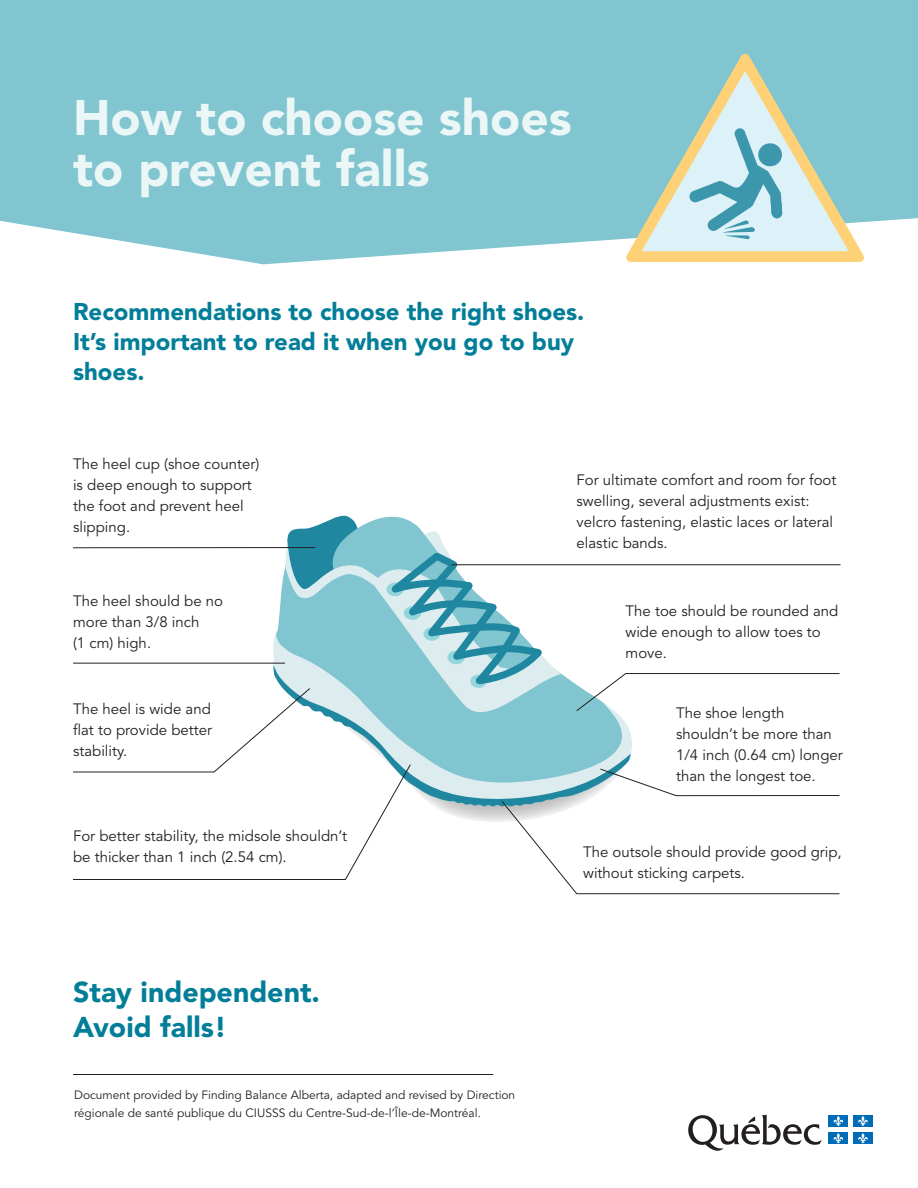
<style>
.page{position:relative;width:918px;height:1188px;background:#fff}
.page>*{position:absolute;margin:0;border:0;box-sizing:border-box;transform-origin:0 0}
.t1{font:900 49.5px/51px "Avenir LT Std";color:#fff}
.t2{font:900 28.5px/34.5px "Avenir LT Std";color:#037e98}
.t3{font:900 24px/30px "Avenir LT Std";color:#037e98}
.t4{font:15px/21px "Avenir LT Std";color:#231f20}
.t5{font:12px/18px "Avenir LT Std";color:#231f20}
</style>
<div class="page">
<div style="left:0;top:0;width:918px;height:264px;background:#80c5cf"></div>
<svg style="left:622px;top:50px;width:244px;height:214px;background:#abd1ca"></svg>
<svg style="left:688px;top:128px;width:95px;height:111px;background:#aed5dc"></svg>
<div style="left:758px;top:143px;width:24px;height:23px;background:#3c97ad;border-radius:50%"></div>
<svg style="left:272px;top:634px;width:360px;height:118px"></svg>
<svg style="left:273px;top:665px;width:358px;height:142px;background:#97cdd6"></svg>
<svg style="left:285px;top:545px;width:277px;height:184px;fill:#80c5cf"></svg>
<svg style="left:470px;top:675px;width:17px;height:13px"></svg>
<svg style="left:287px;top:515px;width:261px;height:166px"></svg>
<hr style="left:73px;top:1074px;width:420px;height:1px;background:#231f20">
<hr style="left:73px;top:547px;width:242px;height:1px;background:#231f20">
<svg style="left:576px;top:673px;width:264px;height:38px"></svg>
<hr style="left:73px;top:663px;width:212px;height:1px;background:#231f20">
<svg style="left:73px;top:688px;width:338px;height:192px"></svg>
<svg style="left:501px;top:769px;width:339px;height:125px"></svg>
<hr style="left:451px;top:564px;width:390px;height:1px;background:#231f20">
<svg style="left:688px;top:1115px;width:134px;height:36px"></svg>
<div style="left:829px;top:1115px;width:19px;height:12px;background:#006bb6"></div>
<svg style="left:833px;top:1116px;width:10px;height:10px"></svg>
<div style="left:853px;top:1115px;width:20px;height:12px;background:#006bb6"></div>
<svg style="left:858px;top:1116px;width:10px;height:10px"></svg>
<div style="left:829px;top:1132px;width:19px;height:12px;background:#006bb6"></div>
<svg style="left:833px;top:1133px;width:10px;height:11px"></svg>
<div style="left:853px;top:1132px;width:20px;height:12px;background:#006bb6"></div>
<svg style="left:858px;top:1133px;width:10px;height:11px"></svg>
<h1 class="t1" style="left:73px;top:92px;width:500px">How to choose shoes to prevent falls</h1>
<h3 class="t3" style="left:73px;top:296px;width:513px">Recommendations to choose the right shoes.<br>It’s important to read it when you go to buy shoes.</h3>
<p class="t4" style="left:73px;top:453px;width:188px">The heel cup (shoe counter) is deep enough to support the foot and prevent heel slipping.</p>
<p class="t4" style="left:73px;top:591px;width:152px">The heel should be no more than 3/8 inch<br>(1 cm) high.</p>
<p class="t4" style="left:73px;top:699px;width:141px;text-align:justify">The heel is wide and flat to provide better stability.</p>
<p class="t4" style="left:73px;top:826px;width:276px">For better stability, the midsole shouldn’t be thicker than 1 inch (2.54 cm).</p>
<h2 class="t2" style="left:73px;top:975px;width:249px">Stay independent.<br>Avoid falls!</h2>
<p class="t5" style="left:74px;top:1086px;width:443px">Document provided by Finding Balance Alberta, adapted and revised by Direction régionale de santé publique du CIUSSS du Centre-Sud-de-l’Île-de-Montréal.</p>
<p class="t4" style="left:577px;top:470px;width:261px">For ultimate comfort and room for foot swelling, several adjustments exist: velcro fastening, elastic laces or lateral elastic bands.</p>
<p class="t4" style="left:626px;top:600px;width:214px">The toe should be rounded and wide enough to allow toes to move.</p>
<p class="t4" style="left:676px;top:702px;width:168px">The shoe length shouldn’t be more than<br>1/4 inch (0.64 cm) longer than the longest toe.</p>
<p class="t4" style="left:583px;top:842px;width:260px">The outsole should provide good grip, without sticking carpets.</p>
</div>
